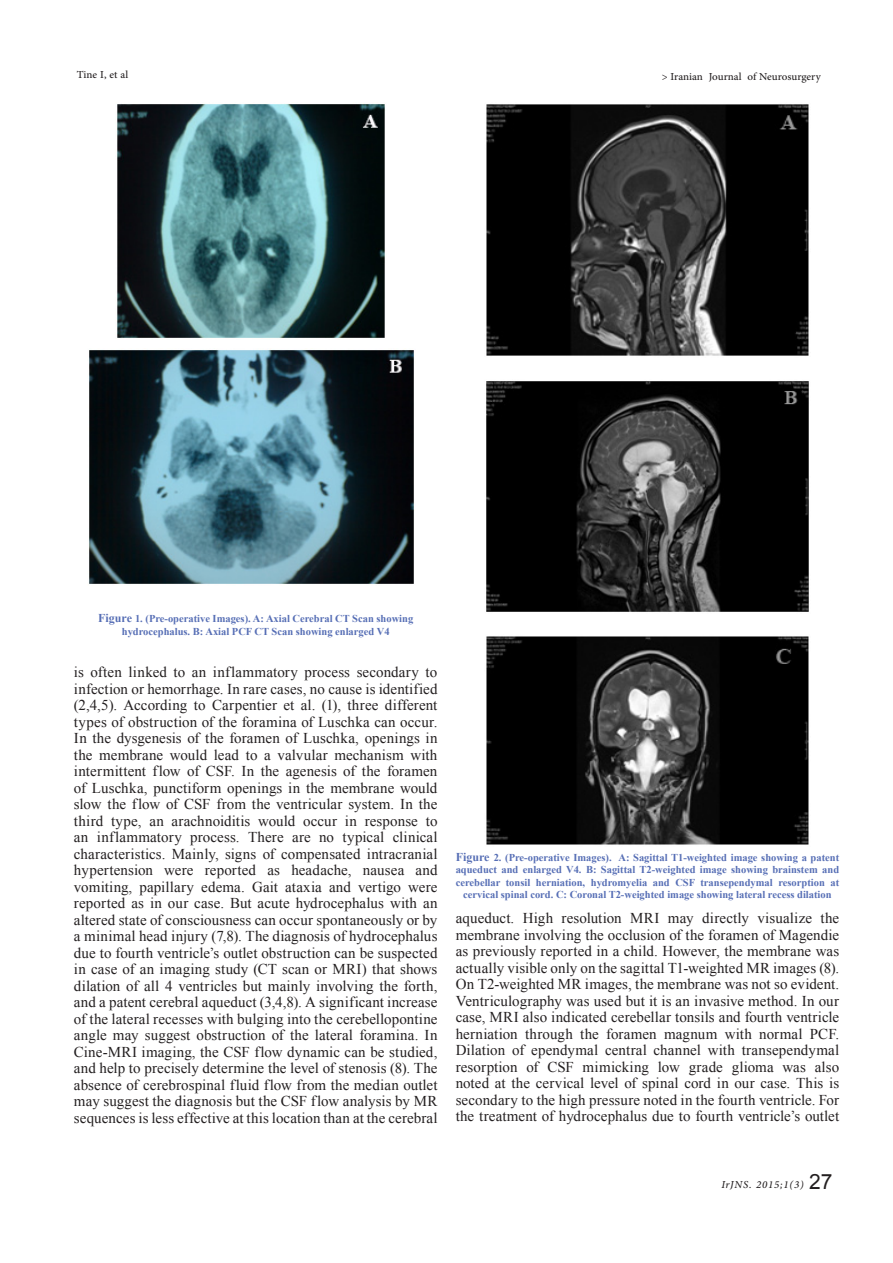
<style>
.page{position:relative;width:893px;height:1263px;background:#fff}
.page>*{position:absolute;margin:0;border:0;box-sizing:border-box;transform-origin:0 0}
.t1{font:21px "Arial";color:#231f20}
.t2{font:15px/16.5px "Times New Roman";letter-spacing:.005em;color:#231f20;text-align:justify}
.t3{font:15px "Adobe Arabic";color:#231f20}
.t4{font:italic 15px "Adobe Arabic";letter-spacing:.05em;color:#231f20}
.t5{font:700 10.5px/12.6px "Times New Roman";color:#566eb5;text-align:center}
.s1{font-size:12px}
</style>
<div class="page">
<img style="left:117px;top:103px;width:268px;height:235px">
<img style="left:89px;top:350px;width:326px;height:234px">
<img style="left:486px;top:104px;width:323px;height:252px">
<img style="left:486px;top:381px;width:323px;height:231px">
<img style="left:486px;top:636px;width:323px;height:209px">
<p class="t3" style="left:77px;top:64px;width:53px">Tine I, et al</p>
<p class="t3" style="left:662px;top:67px;width:160px">&gt; Iranian Journal of Neurosurgery</p>
<p class="t5" style="left:98px;top:612px;width:316px"><span class="s1">Figure</span> 1. (Pre-operative Images). A: Axial Cerebral CT Scan showing hydrocephalus. B: Axial PCF CT Scan showing enlarged V4</p>
<p class="t2" style="left:74px;top:664px;width:365px">is often linked to an inflammatory process secondary to infection or hemorrhage. In rare cases, no cause is identified (2,4,5). According to Carpentier et al. (1), three different types of obstruction of the foramina of Luschka can occur.<br>In the dysgenesis of the foramen of Luschka, openings in the membrane would lead to a valvular mechanism with intermittent flow of CSF. In the agenesis of the foramen of Luschka, punctiform openings in the membrane would slow the flow of CSF from the ventricular system. In the third type, an arachnoiditis would occur in response to an inflammatory process. There are no typical clinical characteristics. Mainly, signs of compensated intracranial hypertension were reported as headache, nausea and vomiting, papillary edema. Gait ataxia and vertigo were reported as in our case. But acute hydrocephalus with an altered state of consciousness can occur spontaneously or by a minimal head injury (7,8). The diagnosis of hydrocephalus due to fourth ventricle’s outlet obstruction can be suspected in case of an imaging study (CT scan or MRI) that shows dilation of all 4 ventricles but mainly involving the forth, and a patent cerebral aqueduct (3,4,8). A significant increase of the lateral recesses with bulging into the cerebellopontine angle may suggest obstruction of the lateral foramina. In Cine-MRI imaging, the CSF flow dynamic can be studied, and help to precisely determine the level of stenosis (8). The absence of cerebrospinal fluid flow from the median outlet may suggest the diagnosis but the CSF flow analysis by MR sequences is less effective at this location than at the cerebral</p>
<p class="t5" style="left:456px;top:850px;width:385px"><span class="s1">Figure</span> 2. (Pre-operative Images). A: Sagittal T1-weighted image showing a patent aqueduct and enlarged V4. B: Sagittal T2-weighted image showing brainstem and cerebellar tonsil herniation, hydromyelia and CSF transependymal resorption at cervical spinal cord. C: Coronal T2-weighted image showing lateral recess dilation</p>
<p class="t2" style="left:456px;top:910px;width:385px">aqueduct. High resolution MRI may directly visualize the</p>
<p class="t2" style="left:456px;top:926px;width:385px">membrane involving the occlusion of the foramen of Magendie as previously reported in a child. However, the membrane was actually visible only on the sagittal T1-weighted MR images (8).<br>On T2-weighted MR images, the membrane was not so evident.<br>Ventriculography was used but it is an invasive method. In our case, MRI also indicated cerebellar tonsils and fourth ventricle herniation through the foramen magnum with normal PCF.<br>Dilation of ependymal central channel with transependymal resorption of CSF mimicking low grade glioma was also noted at the cervical level of spinal cord in our case. This is secondary to the high pressure noted in the fourth ventricle. For the treatment of hydrocephalus due to fourth ventricle’s outlet</p>
<p class="t1" style="left:809px;top:1168px;width:25px">27</p>
<p class="t4" style="left:721px;top:1174px;width:84px">IrJNS. 2015;1(3)</p>
</div>
